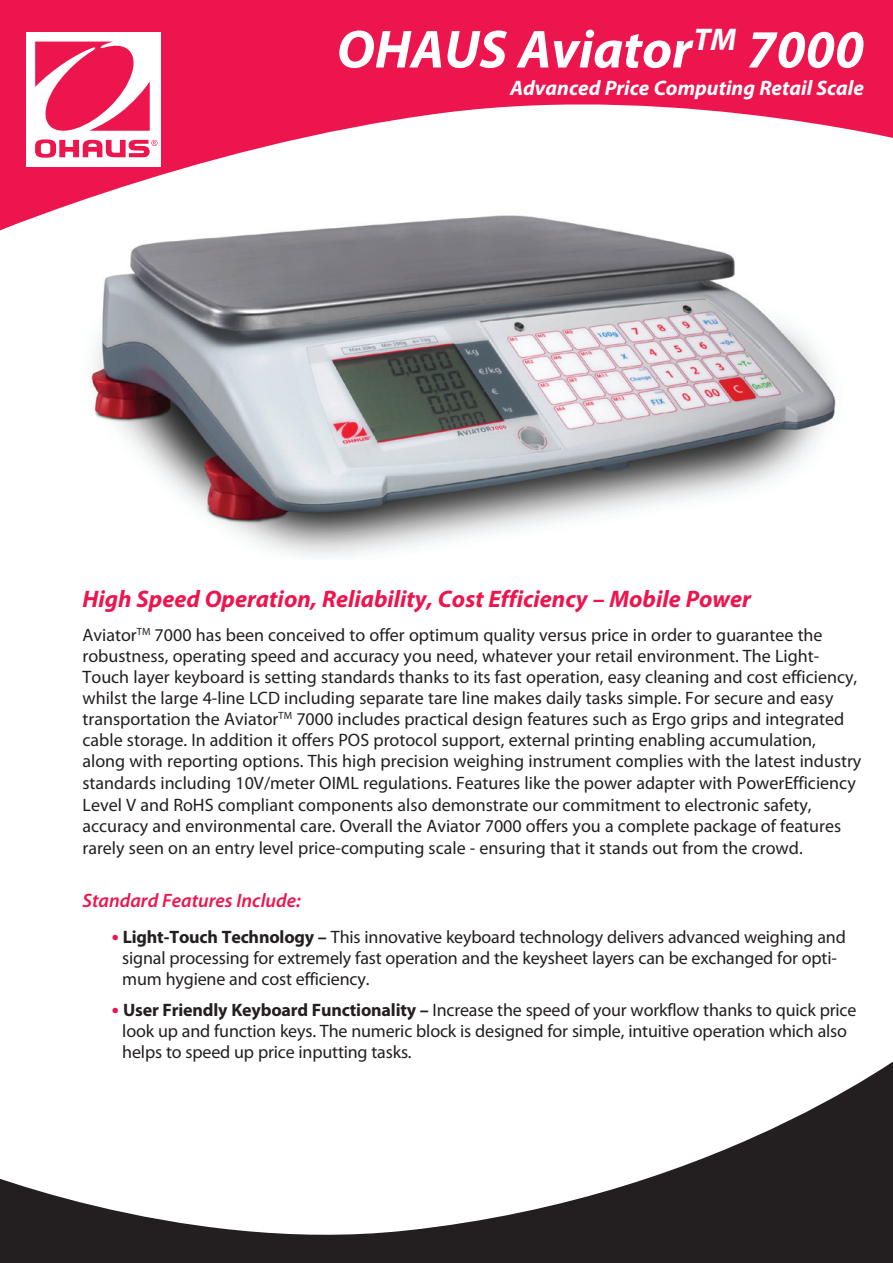
<style>
.page{position:relative;width:893px;height:1263px;background:#fff}
.page>*{position:absolute;margin:0;border:0;box-sizing:border-box;transform-origin:0 0}
.Cover_Product_Name{font:italic 700 54px "Myriad Pro";color:#fff}
.Cover_Headline_Text{font:italic 700 24px "Myriad Pro";color:#ed154e}
.Cover_Product_Sub_Ti{font:italic 700 21px "Myriad Pro";color:#fff}
.Cover_Copy_Text{font:italic 600 19.5px "Myriad Pro";color:#ed154e}
.Cover_Copy_Text-2{font:18px/21.3px "Myriad Pro";color:#231f20}
.Cover_Bullet_Point_T{font:18px/21px "Myriad Pro";letter-spacing:-.01em;color:#231f20}
.s1{font-weight:700;font-size:21px;color:#ed154e}
.s2{font-weight:700}
</style>
<div class="page">
<svg style="left:0;top:0;width:893px;height:231px;fill:#ed154e"></svg>
<div style="left:26px;top:32px;width:135px;height:135px;background:#fff"></div>
<svg style="left:35px;top:42px;width:123px;height:116px"></svg>
<svg style="left:0;top:1061px;width:893px;height:202px"></svg>
<img style="left:68px;top:205px;width:777px;height:352px">
<p class="Cover_Product_Name" style="left:337px;top:14px;width:529px">OHAUS Aviator<sup>TM</sup> 7000</p>
<p class="Cover_Product_Sub_Ti" style="left:510px;top:74px;width:355px">Advanced Price Computing Retail Scale</p>
<p class="Cover_Headline_Text" style="left:82px;top:583px;width:670px">High Speed Operation, Reliability, Cost Efficiency – Mobile Power</p>
<p class="Cover_Copy_Text-2" style="left:82px;top:624px;width:780px">Aviator<sup>TM</sup> 7000 has been conceived to offer optimum quality versus price in order to guarantee the robustness, operating speed and accuracy you need, whatever your retail environment. The Light-Touch layer keyboard is setting standards thanks to its fast operation, easy cleaning and cost efficiency, whilst the large 4-line LCD including separate tare line makes daily tasks simple. For secure and easy transportation the Aviator<sup>TM</sup> 7000 includes practical design features such as Ergo grips and integrated cable storage. In addition it offers POS protocol support, external printing enabling accumulation, along with reporting options. This high precision weighing instrument complies with the latest industry standards including 10V/meter OIML regulations. Features like the power adapter with PowerEfficiency Level V and RoHS compliant components also demonstrate our commitment to electronic safety, accuracy and environmental care. Overall the Aviator 7000 offers you a complete package of features rarely seen on an entry level price-computing scale - ensuring that it stands out from the crowd.</p>
<p class="Cover_Copy_Text" style="left:82px;top:888px;width:220px">Standard Features Include:</p>
<p class="Cover_Bullet_Point_T" style="left:122px;top:926px;width:725px;text-indent:-11px"><span class="s1">•</span> <span class="s2">Light-Touch Technology –</span> This innovative keyboard technology delivers advanced weighing and signal processing for extremely fast operation and the keysheet layers can be exchanged for opti&shy;mum hygiene and cost efficiency.</p>
<p class="Cover_Bullet_Point_T" style="left:122px;top:999px;width:736px;text-indent:-11px"><span class="s1">•</span> <span class="s2">User Friendly Keyboard Functionality –</span> Increase the speed of your workflow thanks to quick price look up and function keys. The numeric block is designed for simple, intuitive operation which also helps to speed up price inputting tasks.</p>
</div>
